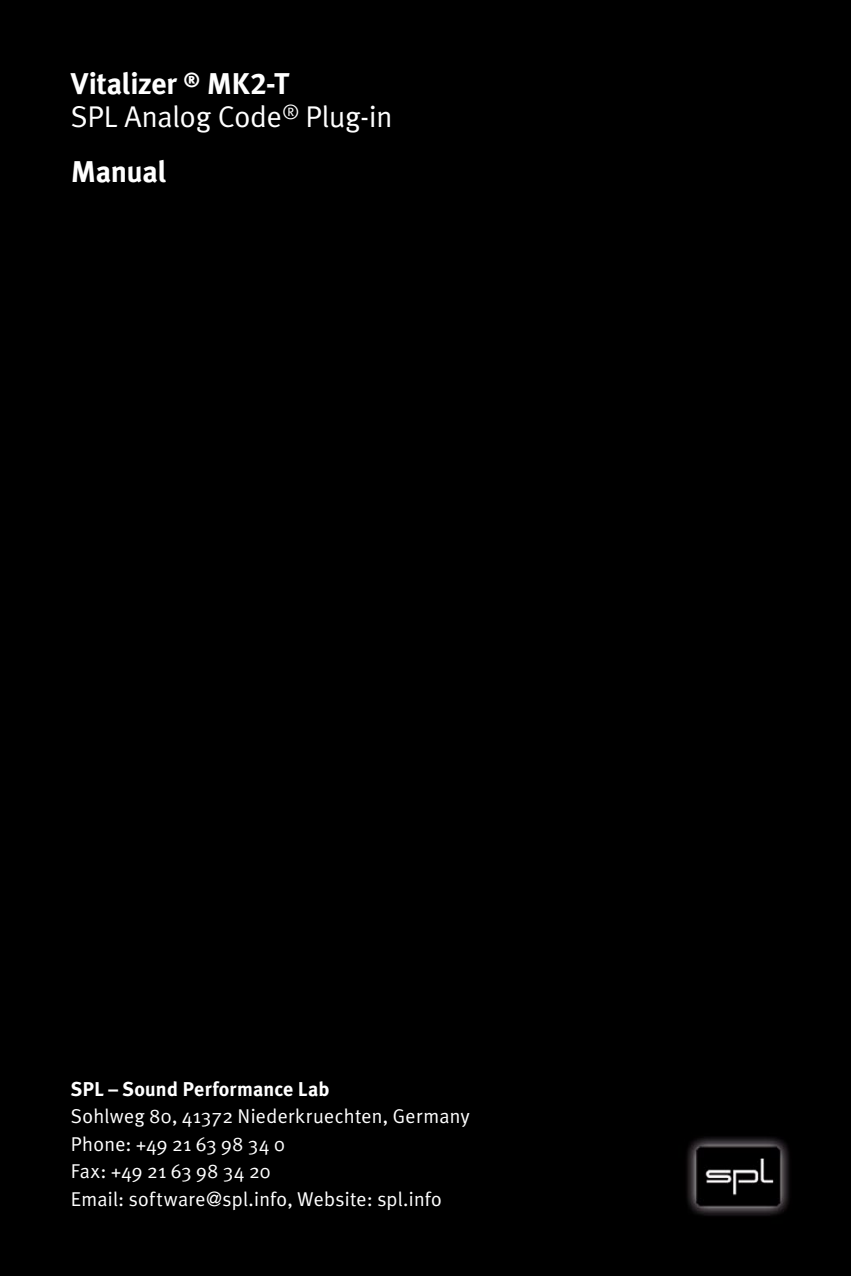
<style>
.page{position:relative;width:851px;height:1276px;background:#fff}
.page>*{position:absolute;margin:0;border:0;box-sizing:border-box;transform-origin:0 0}
.t1{font:700 30px "Meta Plus";letter-spacing:-.01em;color:#fff}
.t2{font:30px "Meta Plus Normal";letter-spacing:-.005em;color:#fff}
.t3{font:20px/27.5px "Meta Plus Normal";letter-spacing:.015em;color:#fff}
.t4{font:700 20px "Meta Plus";letter-spacing:.01em;color:#fff}
.s1{font-family:"Meta Plus Bold Caps";font-weight:400}
</style>
<div class="page">
<div style="left:0;top:0;width:850px;height:1276px;background:#000"></div>
<h1 class="t1" style="left:71px;top:67px;width:220px">Vitalizer <sup>®</sup> MK<span class="s1">2</span>-T</h1>
<h1 class="t2" style="left:71px;top:99px;width:323px">SPL Analog Code<sup>®</sup> Plug-in</h1>
<h1 class="t1" style="left:71px;top:154px;width:97px">Manual</h1>
<p class="t4" style="left:71px;top:1077px;width:260px">SPL – Sound Performance Lab</p>
<p class="t3" style="left:71px;top:1102px;width:400px">Sohlweg 80, 41372 Niederkruechten, Germany Phone: +49 21 63 98 34 0<br>Fax: +49 21 63 98 34 20<br>Email: software@spl.info, Website: spl.info</p>
</div>
